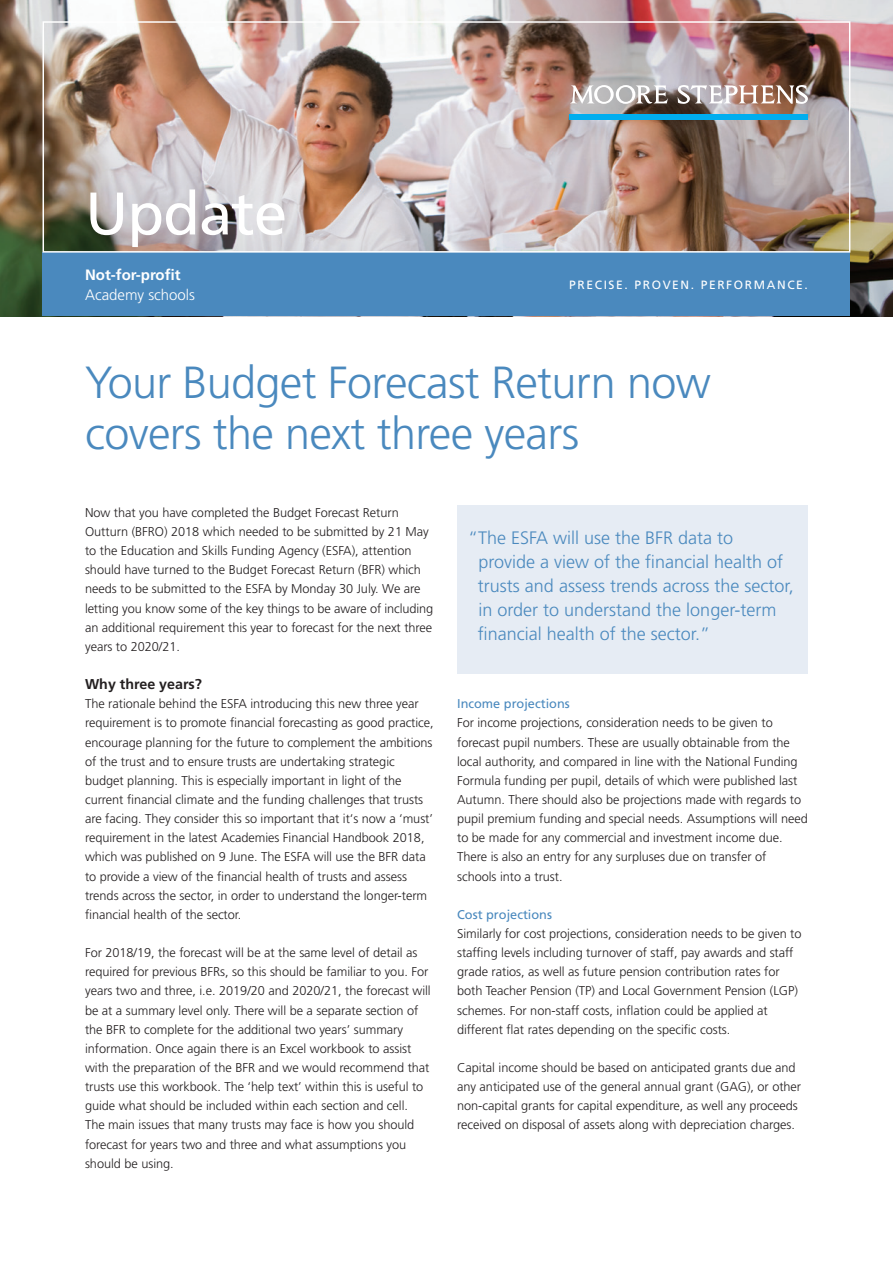
<style>
.page{position:relative;width:893px;height:1263px;background:#fff}
.page>*{position:absolute;margin:0;border:0;box-sizing:border-box;transform-origin:0 0}
.Factsheet_Title{font:60px "Frutiger LT Std";letter-spacing:-.015em;color:#fff}
.Factsheet_heading{font:300 45px/51px "Frutiger LT Std";letter-spacing:-.015em;color:#4a89be}
.t1{font:300 18px/24px "Frutiger LT Std";color:#4a89be}
.Descriptor{font:700 15px/19.5px "Frutiger LT Std";color:#fff}
.Subheading_1{font:700 14.25px "Frutiger LT Std";color:#231f20}
.Body_copy{font:300 12.75px/19.2px "Frutiger LT Std";letter-spacing:-.005em;color:#231f20}
.Subheading_2{font:12.75px "Frutiger LT Std";color:#4a89be}
.Strapline{font:12px "Frutiger LT Std";letter-spacing:.135em;color:#fff}
.s1{font-weight:300}
</style>
<div class="page">
<img style="left:0;top:0;width:344px;height:316px">
<img style="left:344px;top:0;width:549px;height:316px">
<div style="left:43px;top:253px;width:807px;height:63px;background:#4a89be"></div>
<div style="left:43px;top:21px;width:807px;height:232px;border:2px solid #fff"></div>
<div style="left:457px;top:505px;width:351px;height:169px;background:#e6ecf4"></div>
<svg style="left:570px;top:85px;width:98px;height:19px"></svg>
<svg style="left:678px;top:85px;width:130px;height:19px"></svg>
<div style="left:570px;top:114px;width:238px;height:5px;background:#00aeef"></div>
<p class="Factsheet_Title" style="left:85px;top:178px;width:204px">Update</p>
<p class="Descriptor" style="left:85px;top:265px;width:112px">Not-for-profit<br><span class="s1">Academy schools</span></p>
<p class="Strapline" style="left:569px;top:278px;width:240px">PRECISE. PROVEN. PERFORMANCE.</p>
<p class="Factsheet_heading" style="left:85px;top:358px;width:627px">Your Budget Forecast Return now covers the next three years</p>
<p class="Body_copy" style="left:85px;top:503px;width:350px">Now that you have completed the Budget Forecast Return Outturn (BFRO) 2018 which needed to be submitted by 21 May to the Education and Skills Funding Agency (ESFA), attention should have turned to the Budget Forecast Return (BFR) which needs to be submitted to the ESFA by Monday 30 July. We are letting you know some of the key things to be aware of including an additional requirement this year to forecast for the next three years to 2020/21.</p>
<p class="Subheading_1" style="left:85px;top:676px;width:118px">Why three years?</p>
<p class="Body_copy" style="left:85px;top:694px;width:350px">The rationale behind the ESFA introducing this new three year requirement is to promote financial forecasting as good practice, encourage planning for the future to complement the ambitions of the trust and to ensure trusts are undertaking strategic budget planning. This is especially important in light of the current financial climate and the funding challenges that trusts are facing. They consider this so important that it‘s now a ‘must’ requirement in the latest Academies Financial Handbook 2018, which was published on 9 June. The ESFA will use the BFR data to provide a view of the financial health of trusts and assess trends across the sector, in order to understand the longer-term financial health of the sector.</p>
<p class="Body_copy" style="left:85px;top:943px;width:347px">For 2018/19, the forecast will be at the same level of detail as required for previous BFRs, so this should be familiar to you. For years two and three, i.e. 2019/20 and 2020/21, the forecast will be at a summary level only. There will be a separate section of the BFR to complete for the additional two years’ summary information. Once again there is an Excel workbook to assist with the preparation of the BFR and we would recommend that trusts use this workbook. The ‘help text’ within this is useful to guide what should be included within each section and cell.<br>The main issues that many trusts may face is how you should forecast for years two and three and what assumptions you should be using.</p>
<p class="t1" style="left:478px;top:526px;width:317px;text-indent:-10px">“The ESFA will use the BFR data to provide a view of the financial health of trusts and assess trends across the sector, in order to understand the longer-term financial health of the sector.”</p>
<p class="Subheading_2" style="left:457px;top:696px;width:114px">Income projections</p>
<p class="Body_copy" style="left:457px;top:714px;width:352px">For income projections, consideration needs to be given to forecast pupil numbers. These are usually obtainable from the local authority, and compared in line with the National Funding Formula funding per pupil, details of which were published last Autumn. There should also be projections made with regards to pupil premium funding and special needs. Assumptions will need to be made for any commercial and investment income due.<br>There is also an entry for any surpluses due on transfer of schools into a trust.</p>
<p class="Subheading_2" style="left:457px;top:907px;width:96px">Cost projections</p>
<p class="Body_copy" style="left:457px;top:924px;width:346px">Similarly for cost projections, consideration needs to be given to staffing levels including turnover of staff, pay awards and staff grade ratios, as well as future pension contribution rates for both Teacher Pension (TP) and Local Government Pension (LGP) schemes. For non-staff costs, inflation could be applied at different flat rates depending on the specific costs.</p>
<p class="Body_copy" style="left:457px;top:1058px;width:346px">Capital income should be based on anticipated grants due and any anticipated use of the general annual grant (GAG), or other non-capital grants for capital expenditure, as well any proceeds received on disposal of assets along with depreciation charges.</p>
</div>
